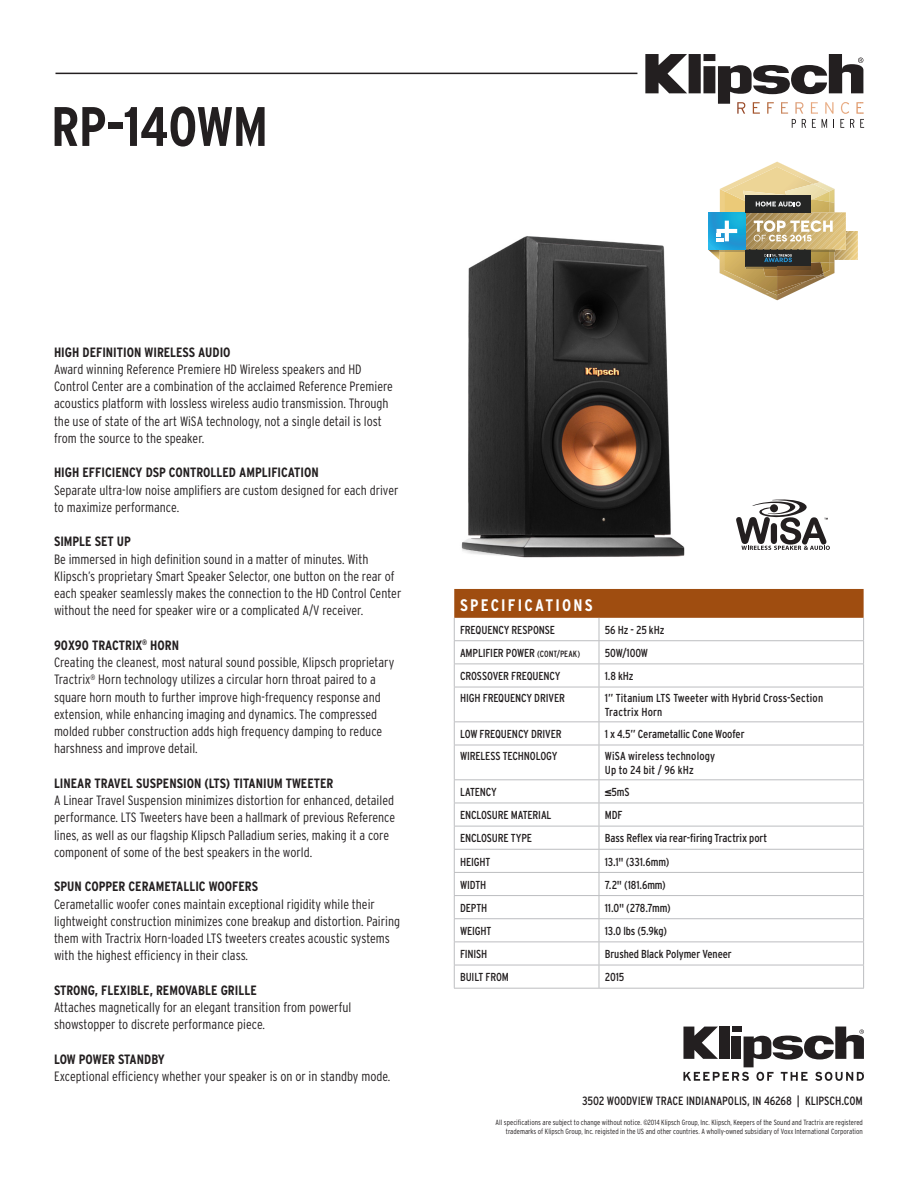
<style>
.page{position:relative;width:918px;height:1188px;background:#fff}
.page>*{position:absolute;margin:0;border:0;box-sizing:border-box;transform-origin:0 0}
.Serie_-_Black_Left{font:700 condensed 55.5px "Interstate";letter-spacing:-.01em;color:#231f20}
.Spec___Bold{font:700 condensed 16.65px "Interstate";letter-spacing:.135em;color:#fff}
.t1{font:300 condensed 13.5px/17.2px "Interstate";color:#231f20}
.t2{font:700 condensed 13.5px "Interstate";color:#231f20}
.t3{font:condensed 12px "Interstate";letter-spacing:-.005em;color:#231f20}
.Spec___Bold-2{font:condensed 11.55px "Interstate";letter-spacing:-.01em;color:#231f20}
.Spec___Bold-3{font:condensed 11.55px "Interstate";letter-spacing:.01em;color:#231f20}
.t4{font:300 condensed 7.5px/9px "Interstate";color:#231f20;text-align:right}
.s1{font-size:9px}
.s2{font-family:"Helvetica";font-weight:700;font-stretch:normal}
</style>
<div class="page">
<img style="left:461px;top:236px;width:224px;height:322px">
<hr style="left:56px;top:73px;width:581px;height:1px;background:#231f20">
<svg style="left:792px;top:119px;width:4px;height:9px"></svg>
<svg style="left:802px;top:119px;width:4px;height:9px"></svg>
<svg style="left:812px;top:119px;width:4px;height:9px"></svg>
<svg style="left:822px;top:119px;width:5px;height:9px"></svg>
<svg style="left:840px;top:119px;width:4px;height:9px"></svg>
<svg style="left:850px;top:119px;width:4px;height:9px"></svg>
<svg style="left:860px;top:119px;width:4px;height:9px"></svg>
<svg style="left:645px;top:54px;width:218px;height:50px"></svg>
<img style="left:737px;top:102px;width:127px;height:12px">
<svg style="left:455px;top:688px;width:144px;height:300px"></svg>
<svg style="left:600px;top:721px;width:263px;height:267px"></svg>
<div style="left:454px;top:745px;width:145px;height:35px;background:#fff"></div>
<hr style="left:454px;top:687px;width:145px;height:1px;background:#bcbdc0">
<hr style="left:454px;top:687px;width:1px;height:35px;background:#bcbdc0">
<hr style="left:599px;top:687px;width:265px;height:1px;background:#bcbdc0">
<hr style="left:599px;top:687px;width:1px;height:35px;background:#bcbdc0">
<hr style="left:863px;top:687px;width:1px;height:35px;background:#bcbdc0">
<hr style="left:454px;top:722px;width:145px;height:1px;background:#bcbdc0">
<svg style="left:454px;top:722px;width:1px;height:23px"></svg>
<svg style="left:599px;top:723px;width:1px;height:22px"></svg>
<svg style="left:863px;top:723px;width:1px;height:22px"></svg>
<hr style="left:454px;top:745px;width:145px;height:1px;background:#bcbdc0">
<hr style="left:454px;top:745px;width:1px;height:34px;background:#bcbdc0">
<hr style="left:599px;top:745px;width:1px;height:34px;background:#bcbdc0">
<hr style="left:863px;top:745px;width:1px;height:34px;background:#bcbdc0">
<svg style="left:454px;top:780px;width:1px;height:208px"></svg>
<svg style="left:599px;top:780px;width:1px;height:208px"></svg>
<svg style="left:863px;top:780px;width:1px;height:208px"></svg>
<hr style="left:599px;top:722px;width:265px;height:1px;background:#bcbdc0">
<hr style="left:599px;top:745px;width:265px;height:1px;background:#bcbdc0">
<hr style="left:454px;top:779px;width:145px;height:1px;background:#bcbdc0">
<hr style="left:599px;top:779px;width:265px;height:1px;background:#bcbdc0">
<hr style="left:454px;top:803px;width:145px;height:1px;background:#bcbdc0">
<hr style="left:599px;top:803px;width:265px;height:1px;background:#bcbdc0">
<hr style="left:454px;top:826px;width:145px;height:1px;background:#bcbdc0">
<hr style="left:599px;top:826px;width:265px;height:1px;background:#bcbdc0">
<hr style="left:454px;top:849px;width:145px;height:1px;background:#bcbdc0">
<hr style="left:599px;top:849px;width:265px;height:1px;background:#bcbdc0">
<hr style="left:454px;top:872px;width:145px;height:1px;background:#bcbdc0">
<hr style="left:599px;top:872px;width:265px;height:1px;background:#bcbdc0">
<hr style="left:454px;top:895px;width:145px;height:1px;background:#bcbdc0">
<hr style="left:599px;top:895px;width:265px;height:1px;background:#bcbdc0">
<hr style="left:454px;top:918px;width:145px;height:1px;background:#bcbdc0">
<hr style="left:599px;top:918px;width:265px;height:1px;background:#bcbdc0">
<hr style="left:454px;top:942px;width:145px;height:1px;background:#bcbdc0">
<hr style="left:599px;top:942px;width:265px;height:1px;background:#bcbdc0">
<hr style="left:454px;top:965px;width:145px;height:1px;background:#bcbdc0">
<hr style="left:599px;top:965px;width:265px;height:1px;background:#bcbdc0">
<hr style="left:454px;top:988px;width:145px;height:1px;background:#bcbdc0">
<hr style="left:599px;top:988px;width:265px;height:1px;background:#bcbdc0">
<svg style="left:454px;top:589px;width:410px;height:98px"></svg>
<hr style="left:599px;top:664px;width:265px;height:1px;background:#bcbdc0">
<svg style="left:683px;top:1027px;width:181px;height:54px"></svg>
<svg style="left:736px;top:500px;width:94px;height:50px"></svg>
<svg style="left:708px;top:162px;width:150px;height:138px"></svg>
<p class="Serie_-_Black_Left" style="left:51px;top:95px;width:219px">RP-140WM</p>
<p class="t2" style="left:54px;top:344px;width:178px">HIGH DEFINITION WIRELESS AUDIO</p>
<p class="t1" style="left:54px;top:360px;width:341px">Award winning Reference Premiere HD Wireless speakers and HD Control Center are a combination of the acclaimed Reference Premiere acoustics platform with lossless wireless audio transmission. Through the use of state of the art WiSA technology, not a single detail is lost from the source to the speaker.</p>
<p class="t2" style="left:54px;top:465px;width:266px">HIGH EFFICIENCY DSP CONTROLLED AMPLIFICATION</p>
<p class="t1" style="left:54px;top:481px;width:346px">Separate ultra-low noise amplifiers are custom designed for each driver to maximize performance.</p>
<p class="t2" style="left:54px;top:534px;width:78px">SIMPLE SET UP</p>
<p class="t1" style="left:54px;top:550px;width:349px">Be immersed in high definition sound in a matter of minutes. With Klipsch’s proprietary Smart Speaker Selector, one button on the rear of each speaker seamlessly makes the connection to the HD Control Center without the need for speaker wire or a complicated A/V receiver.</p>
<p class="t2" style="left:54px;top:638px;width:127px">90X90 TRACTRIX<sup>®</sup> HORN</p>
<p class="t1" style="left:54px;top:654px;width:342px">Creating the cleanest, most natural sound possible, Klipsch proprietary Tractrix<sup>®</sup> Horn technology utilizes a circular horn throat paired to a square horn mouth to further improve high-frequency response and extension, while enhancing imaging and dynamics. The compressed molded rubber construction adds high frequency damping to reduce harshness and improve detail.</p>
<p class="t2" style="left:54px;top:776px;width:281px">LINEAR TRAVEL SUSPENSION (LTS) TITANIUM TWEETER</p>
<p class="t1" style="left:54px;top:792px;width:343px">A Linear Travel Suspension minimizes distortion for enhanced, detailed performance. LTS Tweeters have been a hallmark of previous Reference lines, as well as our flagship Klipsch Palladium series, making it a core component of some of the best speakers in the world.</p>
<p class="t2" style="left:54px;top:879px;width:206px">SPUN COPPER CERAMETALLIC WOOFERS</p>
<p class="t1" style="left:54px;top:895px;width:348px">Cerametallic woofer cones maintain exceptional rigidity while their lightweight construction minimizes cone breakup and distortion. Pairing them with Tractrix Horn-loaded LTS tweeters creates acoustic systems with the highest efficiency in their class.</p>
<p class="t2" style="left:54px;top:983px;width:204px">STRONG, FLEXIBLE, REMOVABLE GRILLE</p>
<p class="t1" style="left:54px;top:999px;width:299px">Attaches magnetically for an elegant transition from powerful showstopper to discrete performance piece.</p>
<p class="t2" style="left:54px;top:1052px;width:112px">LOW POWER STANDBY</p>
<p class="t1" style="left:54px;top:1068px;width:338px">Exceptional efficiency whether your speaker is on or in standby mode.</p>
<p class="Spec___Bold" style="left:460px;top:596px;width:134px">SPECIFICATIONS</p>
<p class="Spec___Bold-2" style="left:460px;top:623px;width:96px">FREQUENCY RESPONSE</p>
<p class="Spec___Bold-2" style="left:605px;top:623px;width:61px">56 Hz - 25 kHz</p>
<p class="Spec___Bold-2" style="left:460px;top:646px;width:122px">AMPLIFIER POWER <span class="s1">(CONT/PEAK)</span></p>
<p class="Spec___Bold-2" style="left:605px;top:646px;width:45px">50W/100W</p>
<p class="Spec___Bold-2" style="left:460px;top:670px;width:102px">CROSSOVER FREQUENCY</p>
<p class="Spec___Bold-2" style="left:605px;top:670px;width:30px">1.8 kHz</p>
<p class="Spec___Bold-2" style="left:460px;top:692px;width:106px">HIGH FREQUENCY DRIVER</p>
<p class="Spec___Bold-3" style="left:605px;top:692px;width:220px">1” Titanium LTS Tweeter with Hybrid Cross-Section</p>
<p class="Spec___Bold-3" style="left:605px;top:706px;width:59px">Tractrix Horn</p>
<p class="Spec___Bold-2" style="left:460px;top:728px;width:103px">LOW FREQUENCY DRIVER</p>
<p class="Spec___Bold-2" style="left:605px;top:728px;width:141px">1 x 4.5” Cerametallic Cone Woofer</p>
<p class="Spec___Bold-2" style="left:460px;top:750px;width:99px">WIRELESS TECHNOLOGY</p>
<p class="Spec___Bold-3" style="left:605px;top:750px;width:112px">WiSA wireless technology</p>
<p class="Spec___Bold-3" style="left:605px;top:764px;width:91px">Up to 24 bit / 96 kHz</p>
<p class="Spec___Bold-2" style="left:460px;top:786px;width:38px">LATENCY</p>
<p class="Spec___Bold-2" style="left:605px;top:786px;width:26px"><span class="s2">≤</span>5mS</p>
<p class="Spec___Bold-2" style="left:460px;top:809px;width:93px">ENCLOSURE MATERIAL</p>
<p class="Spec___Bold-2" style="left:605px;top:809px;width:19px">MDF</p>
<p class="Spec___Bold-2" style="left:460px;top:832px;width:73px">ENCLOSURE TYPE</p>
<p class="Spec___Bold-2" style="left:605px;top:832px;width:164px">Bass Reflex via rear-firing Tractrix port</p>
<p class="Spec___Bold-2" style="left:460px;top:855px;width:32px">HEIGHT</p>
<p class="Spec___Bold-2" style="left:605px;top:855px;width:66px">13.1" (331.6mm)</p>
<p class="Spec___Bold-2" style="left:460px;top:878px;width:28px">WIDTH</p>
<p class="Spec___Bold-2" style="left:605px;top:878px;width:63px">7.2" (181.6mm)</p>
<p class="Spec___Bold-2" style="left:460px;top:901px;width:29px">DEPTH</p>
<p class="Spec___Bold-2" style="left:605px;top:901px;width:68px">11.0" (278.7mm)</p>
<p class="Spec___Bold-2" style="left:460px;top:924px;width:33px">WEIGHT</p>
<p class="Spec___Bold-2" style="left:605px;top:924px;width:64px">13.0 lbs (5.9kg)</p>
<p class="Spec___Bold-2" style="left:460px;top:948px;width:29px">FINISH</p>
<p class="Spec___Bold-2" style="left:605px;top:948px;width:128px">Brushed Black Polymer Veneer</p>
<p class="Spec___Bold-2" style="left:460px;top:971px;width:51px">BUILT FROM</p>
<p class="Spec___Bold-2" style="left:605px;top:971px;width:21px">2015</p>
<p class="t3" style="left:582px;top:1094px;width:282px">3502 WOODVIEW TRACE INDIANAPOLIS, IN 46268 | KLIPSCH.COM</p>
<p class="t4" style="left:496px;top:1118px;width:369px">All specifications are subject to change without notice. ©2014 Klipsch Group, Inc. Klipsch, Keepers of the Sound and Tractrix are registered trademarks of Klipsch Group, Inc. reigisted in the US and other countries. A wholly-owned subsidiary of Voxx International Corporation</p>
</div>
